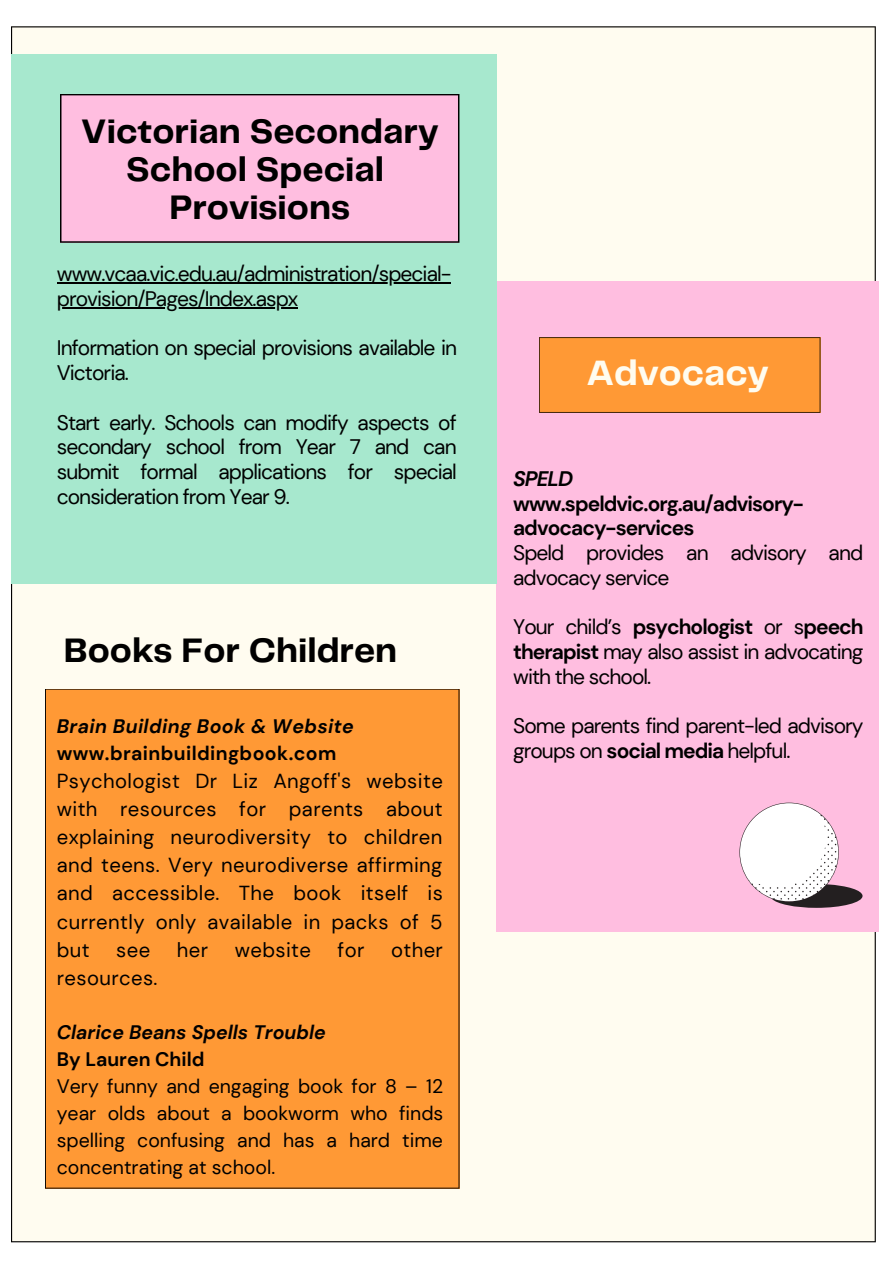
<style>
.page{position:relative;width:893px;height:1263px;background:#fff}
.page>*{position:absolute;margin:0;border:0;box-sizing:border-box;transform-origin:0 0}
.t1{font:700 36.6px "Telegraf";color:#fffcf0}
.t2{font:700 35.33px/37.7px "Telegraf";color:#000;text-align:center}
.t3{font:700 35.25px "Telegraf";color:#000}
.t4{font:21px/24.8px "DM Sans";letter-spacing:-.045em;color:#000}
.t5{font:700 21px/24.8px "DM Sans";letter-spacing:-.045em;color:#000}
.t6{font:italic 700 21px "DM Sans";letter-spacing:-.045em;color:#000}
.t7{font:20.25px/28.1px "DM Sans";letter-spacing:.02em;color:#000;text-align:justify}
.t8{font:19.5px/27px "DM Sans";color:#000;text-align:justify}
.t9{font:italic 700 19.5px "DM Sans";letter-spacing:.02em;color:#000}
.t10{font:700 19.5px "DM Sans";letter-spacing:.02em;color:#000}
.t11{font:italic 700 19.5px "DM Sans";color:#000}
.t12{font:700 19.5px "DM Sans";color:#000}
.s1{font-weight:700}
</style>
<div class="page">
<div style="left:11px;top:26px;width:865px;height:1216px;background:#fffcf0"></div>
<div style="left:497px;top:281px;width:382px;height:650px;background:#ffbee0"></div>
<div style="left:11px;top:54px;width:485px;height:530px;background:#a7e8ce"></div>
<div style="left:539px;top:337px;width:281px;height:76px;background:#ff9935"></div>
<div style="left:60px;top:94px;width:399px;height:149px;background:#ffbee0"></div>
<hr style="left:57px;top:282px;width:393px;height:2px;background:#000">
<hr style="left:57px;top:307px;width:240px;height:2px;background:#000">
<div style="left:45px;top:689px;width:414px;height:499px;background:#ff9935"></div>
<svg style="left:739px;top:803px;width:123px;height:105px"></svg>
<h2 class="t2" style="left:81px;top:115px;width:359px">Victorian Secondary<br>School Special<br>Provisions</h2>
<p class="t4" style="left:57px;top:262px;width:396px">www.vcaa.vic.edu.au/administration/special&shy;provision/Pages/Index.aspx</p>
<p class="t4" style="left:57px;top:336px;width:402px">Information on special provisions available in<br>Victoria.</p>
<p class="t4" style="left:57px;top:410px;width:401px;text-align:justify">Start early. Schools can modify aspects of secondary school from Year 7 and can submit formal applications for special consideration from Year 9.</p>
<h3 class="t3" style="left:64px;top:635px;width:335px">Books For Children</h3>
<p class="t9" style="left:57px;top:714px;width:299px">Brain Building Book &amp; Website</p>
<p class="t10" style="left:57px;top:741px;width:281px">www.brainbuildingbook.com</p>
<p class="t7" style="left:57px;top:767px;width:388px">Psychologist Dr Liz Angoff's website with resources for parents about explaining neurodiversity to children and teens. Very neurodiverse affirming and accessible. The book itself is currently only available in packs of 5 but</p>
<p class="t7" style="left:116px;top:936px;width:35px">see</p>
<p class="t7" style="left:177px;top:936px;width:33px">her</p>
<p class="t7" style="left:235px;top:936px;width:78px">website</p>
<p class="t7" style="left:337px;top:936px;width:28px">for</p>
<p class="t7" style="left:391px;top:936px;width:53px">other</p>
<p class="t7" style="left:57px;top:964px;width:102px">resources.</p>
<p class="t11" style="left:57px;top:1020px;width:270px">Clarice Beans Spells Trouble</p>
<p class="t12" style="left:57px;top:1047px;width:149px">By Lauren Child</p>
<p class="t8" style="left:57px;top:1073px;width:388px">Very funny and engaging book for 8 – 12 year olds about a bookworm who finds spelling confusing and has a hard time concentrating at school.</p>
<h1 class="t1" style="left:586px;top:357px;width:184px">Advocacy</h1>
<p class="t6" style="left:513px;top:465px;width:62px">SPELD</p>
<p class="t5" style="left:513px;top:491px;width:292px">www.speldvic.org.au/advisory&shy;advocacy-services</p>
<p class="t4" style="left:513px;top:540px;width:352px">Speld provides an advisory and advocacy service</p>
<p class="t4" style="left:513px;top:615px;width:352px;text-align:justify">Your child’s <span class="s1">psychologist</span> or s<span class="s1">peech therapist</span> may also assist in advocating with the school.</p>
<p class="t4" style="left:513px;top:714px;width:352px">Some parents find parent-led advisory groups on <span class="s1">social media</span> helpful.</p>
</div>
